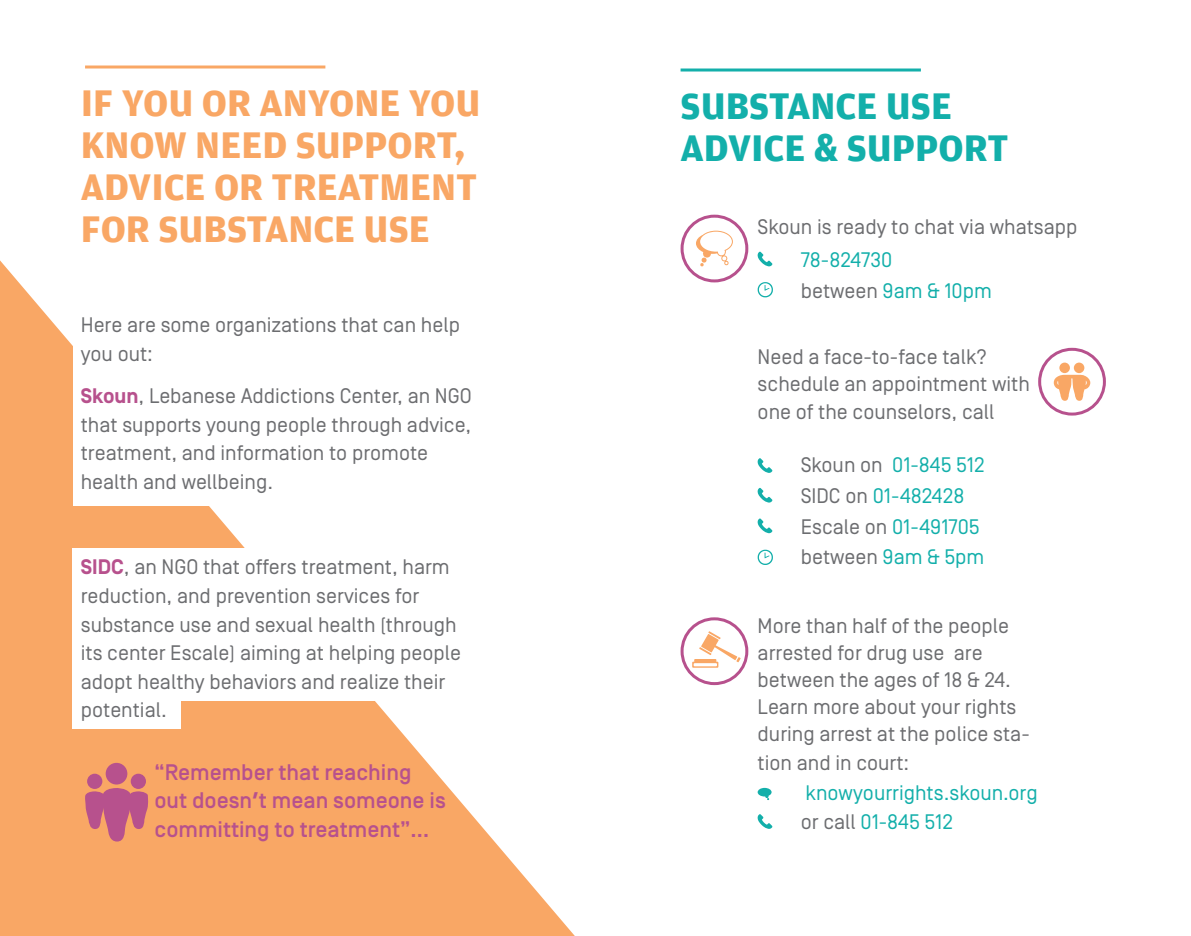
<style>
.page{position:relative;width:1191px;height:936px;background:#fff}
.page>*{position:absolute;margin:0;border:0;box-sizing:border-box;transform-origin:0 0}
.t1{font:700 39px/42px "Amplitude";color:#f9a765}
.t2{font:700 39px "Amplitude";color:#13afaa}
.t3{font:500 22.5px/28.5px "Simplon BP";color:#b7518d}
.t4{font:21px/28.5px "Simplon BP Regular";color:#6c6d70}
.t5{font:21px/28.5px "Simplon BP Regular";color:#13afaa}
.s1{font-family:"Simplon BP";font-weight:700;color:#b7518d}
.s2{font-family:"Avenir";font-weight:900}
.s3{color:#6c6d70}
.s4{color:#13afaa}
</style>
<div class="page">
<svg style="left:0;top:260px;width:574px;height:675px;fill:#f9a765"></svg>
<div style="left:73px;top:337px;width:109px;height:41px;background:#fff"></div>
<div style="left:73px;top:311px;width:109px;height:30px;background:#fff"></div>
<hr style="left:85px;top:65px;width:240px;height:3px;background:#f9a765">
<div style="left:72px;top:548px;width:420px;height:152px;background:#fff"></div>
<div style="left:72px;top:697px;width:109px;height:31px;background:#fff"></div>
<div style="left:73px;top:376px;width:296px;height:130px;background:#fff"></div>
<div style="left:106px;top:762px;width:21px;height:22px;background:#b7518d;border-radius:50%"></div>
<div style="left:87px;top:773px;width:15px;height:15px;background:#b7518d;border-radius:50%"></div>
<div style="left:131px;top:773px;width:15px;height:15px;background:#b7518d;border-radius:50%"></div>
<svg style="left:84px;top:787px;width:65px;height:54px;background:#ce6f7e"></svg>
<hr style="left:680px;top:68px;width:241px;height:3px;background:#13afaa">
<div style="left:680px;top:215px;width:68px;height:67px;border:3px solid #b7518d;border-radius:50%"></div>
<svg style="left:696px;top:231px;width:37px;height:35px"></svg>
<svg style="left:757px;top:252px;width:15px;height:14px"></svg>
<svg style="left:757px;top:458px;width:15px;height:15px"></svg>
<svg style="left:757px;top:488px;width:15px;height:14px"></svg>
<svg style="left:757px;top:518px;width:15px;height:15px"></svg>
<svg style="left:757px;top:282px;width:16px;height:15px"></svg>
<div style="left:1038px;top:348px;width:68px;height:67px;border:3px solid #b7518d;border-radius:50%"></div>
<div style="left:1059px;top:362px;width:11px;height:11px;background:#f9a765;border-radius:50%"></div>
<div style="left:1073px;top:362px;width:11px;height:11px;background:#f9a765;border-radius:50%"></div>
<svg style="left:1053px;top:375px;width:37px;height:26px"></svg>
<svg style="left:757px;top:549px;width:16px;height:16px"></svg>
<div style="left:680px;top:617px;width:68px;height:68px;border:3px solid #b7518d;border-radius:50%"></div>
<svg style="left:692px;top:631px;width:48px;height:36px"></svg>
<svg style="left:757px;top:787px;width:14px;height:9px"></svg>
<svg style="left:765px;top:794px;width:4px;height:6px"></svg>
<svg style="left:757px;top:814px;width:15px;height:14px"></svg>
<p class="t1" style="left:81px;top:83px;width:401px">IF YOU OR ANYONE YOU<br>KNOW NEED SUPPORT,<br>ADVICE OR TREATMENT<br>FOR SUBSTANCE USE</p>
<p class="t4" style="left:81px;top:310px;width:381px">Here are some organizations that can help you out:</p>
<p class="t4" style="left:81px;top:382px;width:392px"><span class="s1">Skoun</span>, Lebanese Addictions Center, an NGO that supports young people through advice, treatment, and information to promote health and wellbeing.</p>
<p class="t4" style="left:81px;top:553px;width:382px"><span class="s1">SIDC</span>, an NGO that offers treatment, harm reduction, and prevention services for substance use and sexual health (through its center Escale) aiming at helping people adopt healthy behaviors and realize their potential.</p>
<p class="t3" style="left:154px;top:758px;width:293px">“Remember that reaching out doesn<span class="s2">’</span>t mean someone is committing to treatment”…</p>
<p class="t2" style="left:680px;top:85px;width:273px">SUBSTANCE USE</p>
<p class="t2" style="left:680px;top:127px;width:329px">ADVICE &amp; SUPPORT</p>
<p class="t4" style="left:757px;top:212px;width:321px">Skoun is ready to chat via whatsapp</p>
<p class="t5" style="left:800px;top:245px;width:93px">78-824730</p>
<p class="t5" style="left:800px;top:276px;width:193px"><span class="s3">between</span> 9am &amp; 10pm</p>
<p class="t4" style="left:757px;top:342px;width:231px">Need a face-to-face talk?</p>
<p class="t4" style="left:757px;top:369px;width:274px">schedule an appointment with one of the counselors, call</p>
<p class="t5" style="left:800px;top:451px;width:185px"><span class="s3">Skoun on</span> 01-845 512</p>
<p class="t5" style="left:800px;top:481px;width:165px"><span class="s3">SIDC on</span> 01-482428</p>
<p class="t5" style="left:800px;top:512px;width:180px"><span class="s3">Escale on</span> 01-491705</p>
<p class="t4" style="left:800px;top:542px;width:185px">between <span class="s4">9am &amp; 5pm</span></p>
<p class="t4" style="left:757px;top:611px;width:253px">More than half of the people</p>
<p class="t4" style="left:757px;top:638px;width:226px">arrested for drug use are</p>
<p class="t4" style="left:757px;top:666px;width:274px;line-height:27.6px">between the ages of 18 &amp; 24.<br>Learn more about your rights during arrest at the police sta&shy;tion and in court:</p>
<p class="t5" style="left:800px;top:778px;width:238px">knowyourrights.skoun.org <span class="s3">or call</span> 01-845 512</p>
</div>
